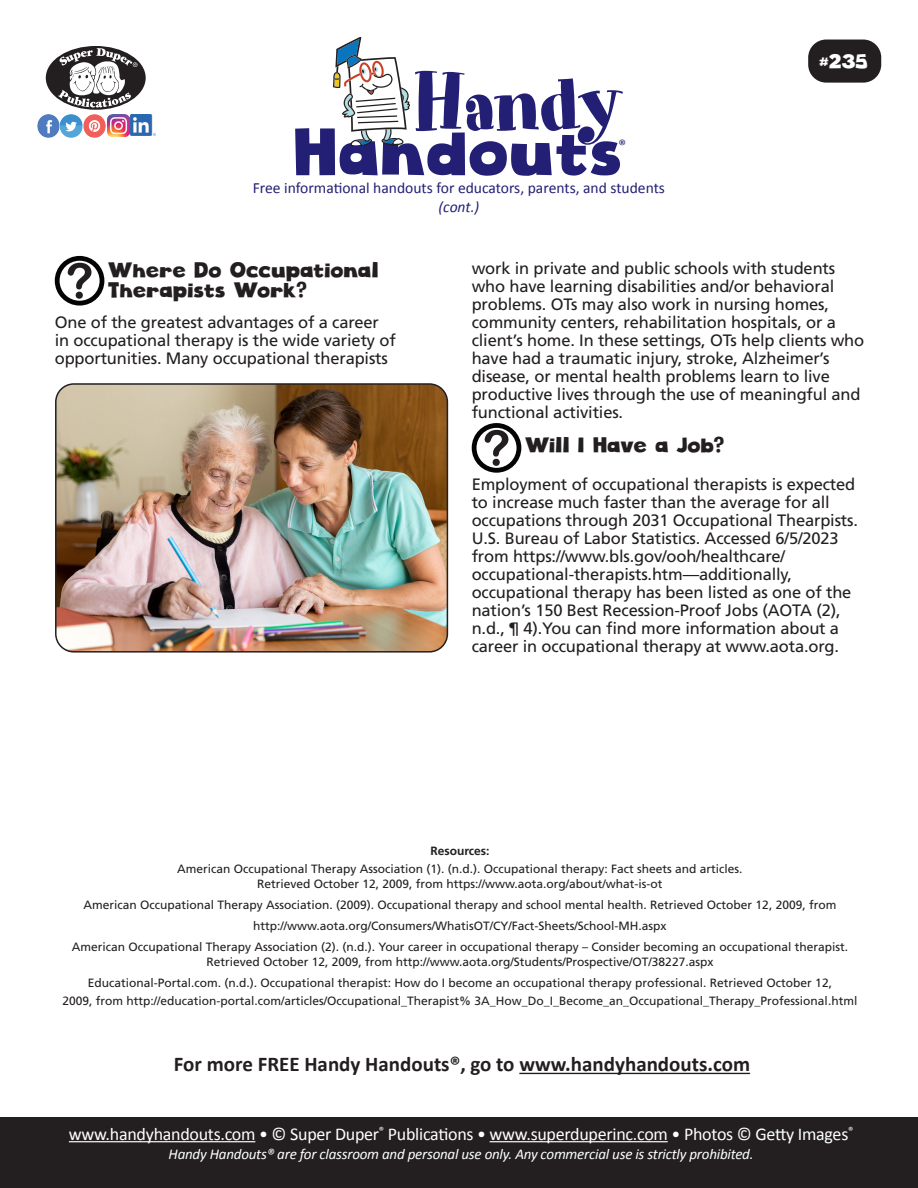
<style>
.page{position:relative;width:918px;height:1188px;background:#fff}
.page>*{position:absolute;margin:0;border:0;box-sizing:border-box;transform-origin:0 0}
.t1{font:79.2px "Art Department JNL";letter-spacing:-.03em;color:#231f75}
.t2{font:64.8px "Cloudy Witha Chanceof Love";color:#231f75}
.HH_TEXT{font:700 21px "Calibri";color:#231f20}
.HH_Text{font:21px/19.5px "Cloudy Witha Chanceof Love";letter-spacing:-.01em;color:#231f20}
.t3{font:19.5px "Cloudy Witha Chanceof Love";color:#fff}
.t4{font:18px "Calibri";letter-spacing:-.015em;color:#fff}
.HH_Text-2{font:16.5px/18px "Frutiger LT Std";letter-spacing:-.01em;color:#231f20}
.t5{font:15.6px "Calibri";color:#231f75}
.t6{font:italic 15.6px "Calibri";color:#231f75}
.t7{font:15.15px "Calibri";color:#231f75}
.t8{font:italic 15px "Calibri";letter-spacing:-.015em;color:#fff}
.HH_Title{font:12px/14.4px "Frutiger LT Std";color:#231f20;text-align:center}
.HH_Title-2{font:700 12px "Frutiger LT Std";color:#231f20}
</style>
<div class="page">
<div style="left:808px;top:40px;width:73px;height:43px;background:#231f20;border-radius:18px"></div>
<div style="left:46px;top:46px;width:100px;height:64px;background:#231f20;border-radius:50%"></div>
<svg style="left:58px;top:48px;width:80px;height:60px"></svg>
<img style="left:37px;top:115px;width:92px;height:22px">
<img style="left:131px;top:115px;width:24px;height:21px">
<svg style="left:333px;top:37px;width:77px;height:109px"></svg>
<div style="left:0;top:1118px;width:918px;height:70px;background:#231f20"></div>
<hr style="left:69px;top:1141px;width:186px;height:1px;background:#fff">
<hr style="left:490px;top:1141px;width:178px;height:1px;background:#fff">
<hr style="left:519px;top:1073px;width:231px;height:1px;background:#231f20">
<img style="left:58px;top:386px;width:389px;height:264px">
<div style="left:55px;top:383px;width:393px;height:270px;border:2px solid #231f20;border-radius:18px"></div>
<div style="left:55px;top:256px;width:49px;height:50px;border:5px solid #040503;border-radius:50%"></div>
<svg style="left:68px;top:263px;width:23px;height:36px"></svg>
<div style="left:472px;top:423px;width:49px;height:50px;border:5px solid #040503;border-radius:50%"></div>
<svg style="left:485px;top:430px;width:23px;height:36px"></svg>
<p class="t1" style="left:412px;top:56px;width:213px">Handy</p>
<p class="t5" style="left:253px;top:177px;width:414px">Free informational handouts for educators, parents, and students</p>
<p class="t6" style="left:439px;top:196px;width:42px">(cont.)</p>
<p class="t2" style="left:296px;top:112px;width:331px">Handouts</p>
<p class="t7" style="left:618px;top:135px;width:9px">®</p>
<p class="t3" style="left:820px;top:49px;width:50px">#235</p>
<p class="HH_Text" style="left:109px;top:261px;width:272px">Where Do Occupational<br>Therapists Work?</p>
<p class="HH_Text-2" style="left:55px;top:313px;width:342px">One of the greatest advantages of a career in occupational therapy is the wide variety of opportunities. Many occupational therapists</p>
<p class="HH_Text-2" style="left:472px;top:259px;width:394px">work in private and public schools with students who have learning disabilities and/or behavioral problems. OTs may also work in nursing homes, community centers, rehabilitation hospitals, or a client’s home. In these settings, OTs help clients who have had a traumatic injury, stroke, Alzheimer’s disease, or mental health problems learn to live productive lives through the use of meaningful and functional activities.</p>
<p class="HH_Text" style="left:526px;top:436px;width:201px">Will I Have a Job?</p>
<p class="HH_Text-2" style="left:472px;top:475px;width:388px">Employment of occupational therapists is expected to increase much faster than the average for all occupations through 2031 Occupational Thearpists.<br>U.S. Bureau of Labor Statistics. Accessed 6/5/2023 from https://www.bls.gov/ooh/healthcare/ occupational-therapists.htm—additionally, occupational therapy has been listed as one of the nation’s 150 Best Recession-Proof Jobs (AOTA (2), n.d., ¶ 4).You can find more information about a career in occupational therapy at www.aota.org.</p>
<p class="HH_Title-2" style="left:430px;top:843px;width:61px">Resources:</p>
<p class="HH_Title" style="left:177px;top:862px;width:567px">American Occupational Therapy Association (1). (n.d.). Occupational therapy: Fact sheets and articles.<br>Retrieved October 12, 2009, from https://www.aota.org/about/what-is-ot</p>
<p class="HH_Title" style="left:84px;top:898px;width:754px">American Occupational Therapy Association. (2009). Occupational therapy and school mental health. Retrieved October 12, 2009, from</p>
<p class="HH_Title" style="left:253px;top:919px;width:415px">http://www.aota.org/Consumers/WhatisOT/CY/Fact-Sheets/School-MH.aspx</p>
<p class="HH_Title" style="left:72px;top:940px;width:778px">American Occupational Therapy Association (2). (n.d.). Your career in occupational therapy – Consider becoming an occupational therapist.<br>Retrieved October 12, 2009, from http://www.aota.org/Students/Prospective/OT/38227.aspx</p>
<p class="HH_Title" style="left:88px;top:975px;width:746px">Educational-Portal.com. (n.d.). Occupational therapist: How do I become an occupational therapy professional. Retrieved October 12,</p>
<p class="HH_Title" style="left:63px;top:994px;width:796px">2009, from http://education-portal.com/articles/Occupational_Therapist% 3A_How_Do_I_Become_an_Occupational_Therapy_Professional.html</p>
<p class="HH_TEXT" style="left:174px;top:1049px;width:578px">For more FREE Handy Handouts®, go to www.handyhandouts.com</p>
<p class="t4" style="left:69px;top:1121px;width:786px">www.handyhandouts.com • © Super Duper<sup>®</sup> Publications • www.superduperinc.com • Photos © Getty Images<sup>®</sup></p>
<p class="t8" style="left:169px;top:1144px;width:587px">Handy Handouts® are for classroom and personal use only. Any commercial use is strictly prohibited.</p>
</div>
